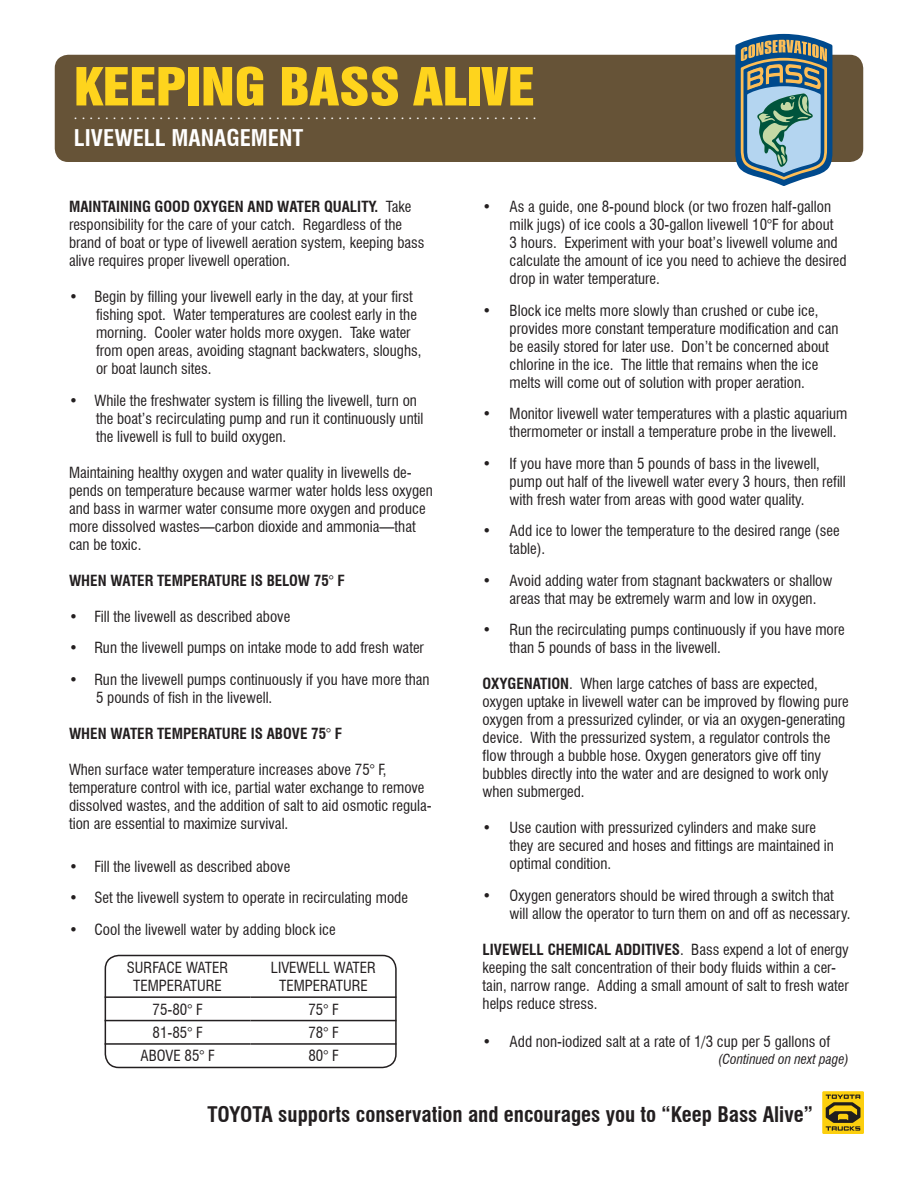
<style>
.page{position:relative;width:918px;height:1188px;background:#fff}
.page>*{position:absolute;margin:0;border:0;box-sizing:border-box;transform-origin:0 0}
.t1{font:48px "Swiss 921 BT Regular A";color:#fed41d;scale:1.15 1}
.t2{font:700 condensed 22.5px "Swiss 721 BT";color:#fff}
.t3{font:700 condensed 21px "Swiss 721 BT";color:#231f20}
.t4{font:300 19.5px "Myriad Pro";color:#fff}
.t5{font:condensed 15px/18px "Swiss 721 BT";color:#231f20}
.t6{font:700 condensed 15px "Swiss 721 BT";color:#231f20}
.t7{font:italic condensed 13.5px "Swiss 721 BT";color:#231f20}
.s1{font-weight:700}
.s2{font-weight:400}
</style>
<div class="page">
<div style="left:55px;top:55px;width:808px;height:107px;background:#665337;border-radius:14px"></div>
<svg style="left:822px;top:1091px;width:42px;height:43px"></svg>
<svg style="left:826px;top:1095px;width:34px;height:36px"></svg>
<svg style="left:735px;top:34px;width:97px;height:152px;background:#7898a0"></svg>
<hr style="left:105px;top:996px;width:146px;height:2px;background:#231f20">
<hr style="left:250px;top:996px;width:146px;height:2px;background:#231f20">
<hr style="left:105px;top:1020px;width:146px;height:1px;background:#231f20">
<hr style="left:250px;top:1020px;width:146px;height:1px;background:#231f20">
<hr style="left:105px;top:1043px;width:146px;height:2px;background:#231f20">
<hr style="left:250px;top:1043px;width:146px;height:2px;background:#231f20">
<div style="left:105px;top:955px;width:292px;height:113px;border:2px solid #231f20;border-radius:14px"></div>
<h1 class="t1" style="left:74px;top:55px;width:402px">KEEPING BASS ALIVE</h1>
<h3 class="t4" style="left:74px;top:101px;width:464px">............................................................</h3>
<p class="t2" style="left:74px;top:124px;width:24px">LIVEWELL</p>
<p class="t2" style="left:172px;top:124px;width:31px">MANAGEMENT</p>
<p class="t6" style="left:69px;top:198px;width:20px">MAINTAINING</p>
<p class="t6" style="left:155px;top:198px;width:19px">GOOD</p>
<p class="t6" style="left:194px;top:198px;width:26px">OXYGEN</p>
<p class="t6" style="left:248px;top:198px;width:10px">AND</p>
<p class="t6" style="left:277px;top:198px;width:21px">WATER</p>
<p class="t6" style="left:324px;top:198px;width:17px">QUALITY</p>
<p class="t5" style="left:510px;top:198px;width:338px;text-indent:-27px">• As a guide, one 8-pound block (or two frozen half-gallon milk jugs) of ice cools a 30-gallon livewell 10°F for about<br>3 hours. Experiment with your boat’s livewell volume and calculate the amount of ice you need to achieve the desired drop in water temperature.</p>
<p class="t5" style="left:510px;top:301px;width:330px;text-indent:-27px">• Block ice melts more slowly than crushed or cube ice, provides more constant temperature modification and can be easily stored for later use. Don’t be concerned about chlorine in the ice. The little that remains when the ice melts will come out of solution with proper aeration.</p>
<p class="t5" style="left:510px;top:405px;width:339px;text-indent:-27px">• Monitor livewell water temperatures with a plastic aquarium thermometer or install a temperature probe in the livewell.</p>
<p class="t5" style="left:510px;top:454px;width:338px;text-indent:-27px">• If you have more than 5 pounds of bass in the livewell, pump out half of the livewell water every 3 hours, then refill with fresh water from areas with good water quality.</p>
<p class="t5" style="left:510px;top:522px;width:331px;text-indent:-27px">• Add ice to lower the temperature to the desired range (see table).</p>
<p class="t5" style="left:510px;top:571px;width:324px;text-indent:-27px">• Avoid adding water from stagnant backwaters or shallow areas that may be extremely warm and low in oxygen.</p>
<p class="t5" style="left:510px;top:621px;width:337px;text-indent:-27px">• Run the recirculating pumps continuously if you have more than 5 pounds of bass in the livewell.</p>
<p class="t6" style="left:483px;top:675px;width:26px">OXYGENATION</p>
<p class="t5" style="left:69px;top:198px;width:357px;text-indent:306px"><span class="s1">.</span> Take responsibility for the care of your catch. Regardless of the brand of boat or type of livewell aeration system, keeping bass alive requires proper livewell operation.</p>
<p class="t5" style="left:96px;top:288px;width:327px;text-indent:-27px">• Begin by filling your livewell early in the day, at your first fishing spot. Water temperatures are coolest early in the morning. Cooler water holds more oxygen. Take water from open areas, avoiding stagnant backwaters, sloughs, or boat launch sites.</p>
<p class="t5" style="left:96px;top:391px;width:329px;text-indent:-27px">• While the freshwater system is filling the livewell, turn on the boat’s recirculating pump and run it continuously until the livewell is full to build oxygen.</p>
<p class="t5" style="left:69px;top:463px;width:365px">Maintaining healthy oxygen and water quality in livewells de&shy;pends on temperature because warmer water holds less oxygen and bass in warmer water consume more oxygen and produce more dissolved wastes—carbon dioxide and ammonia—that can be toxic.</p>
<p class="t6" style="left:69px;top:571px;width:22px">WHEN</p>
<p class="t6" style="left:110px;top:571px;width:21px">WATER</p>
<p class="t6" style="left:157px;top:571px;width:17px">TEMPERATURE</p>
<p class="t6" style="left:251px;top:571px;width:34px">IS BELOW</p>
<p class="t6" style="left:314px;top:571px;width:33px">75<span class="s2">°</span> F</p>
<p class="t5" style="left:69px;top:607px;width:223px">• Fill the livewell as described above</p>
<p class="t5" style="left:69px;top:639px;width:357px">• Run the livewell pumps on intake mode to add fresh water</p>
<p class="t5" style="left:96px;top:670px;width:335px;text-indent:-27px">• Run the livewell pumps continuously if you have more than<br>5 pounds of fish in the livewell.</p>
<p class="t6" style="left:69px;top:724px;width:22px">WHEN</p>
<p class="t6" style="left:110px;top:724px;width:21px">WATER</p>
<p class="t6" style="left:157px;top:724px;width:17px">TEMPERATURE</p>
<p class="t6" style="left:251px;top:724px;width:33px">IS ABOVE</p>
<p class="t6" style="left:311px;top:724px;width:33px">75<span class="s2">°</span> F</p>
<p class="t5" style="left:69px;top:760px;width:364px">When surface water temperature increases above 75° F, temperature control with ice, partial water exchange to remove dissolved wastes, and the addition of salt to aid osmotic regula&shy;tion are essential to maximize survival.</p>
<p class="t5" style="left:69px;top:857px;width:223px">• Fill the livewell as described above</p>
<p class="t5" style="left:69px;top:889px;width:341px">• Set the livewell system to operate in recirculating mode</p>
<p class="t5" style="left:69px;top:920px;width:268px">• Cool the livewell water by adding block ice</p>
<p class="t5" style="left:483px;top:675px;width:368px;text-indent:87px">. When large catches of bass are expected, oxygen uptake in livewell water can be improved by flowing pure oxygen from a pressurized cylinder, or via an oxygen-generating device. With the pressurized system, a regulator controls the flow through a bubble hose. Oxygen generators give off tiny bubbles directly into the water and are designed to work only when submerged.</p>
<p class="t5" style="left:510px;top:819px;width:326px;text-indent:-27px">• Use caution with pressurized cylinders and make sure they are secured and hoses and fittings are maintained in optimal condition.</p>
<p class="t5" style="left:510px;top:886px;width:342px;text-indent:-27px">• Oxygen generators should be wired through a switch that will allow the operator to turn them on and off as necessary.</p>
<p class="t6" style="left:483px;top:940px;width:16px">LIVEWELL</p>
<p class="t6" style="left:548px;top:940px;width:17px">CHEMICAL</p>
<p class="t6" style="left:615px;top:940px;width:17px">ADDITIVES</p>
<p class="t5" style="left:483px;top:940px;width:368px;text-indent:197px">. Bass expend a lot of energy keeping the salt concentration of their body fluids within a cer&shy;tain, narrow range. Adding a small amount of salt to fresh water helps reduce stress.</p>
<p class="t5" style="left:483px;top:1032px;width:349px">• Add non-iodized salt at a rate of 1/3 cup per 5 gallons of</p>
<p class="t5" style="left:127px;top:959px;width:103px;text-align:center">SURFACE WATER<br>TEMPERATURE</p>
<p class="t5" style="left:271px;top:959px;width:107px;text-align:center">LIVEWELL WATER<br>TEMPERATURE</p>
<p class="t5" style="left:153px;top:1000px;width:51px">75-80° F</p>
<p class="t5" style="left:308px;top:1000px;width:32px">75° F</p>
<p class="t5" style="left:153px;top:1024px;width:51px">81-85° F</p>
<p class="t5" style="left:308px;top:1024px;width:32px">78° F</p>
<p class="t5" style="left:140px;top:1047px;width:76px">ABOVE 85° F</p>
<p class="t5" style="left:308px;top:1047px;width:32px">80° F</p>
<p class="t7" style="left:718px;top:1051px;width:132px">(Continued on next page)</p>
<h3 class="t3" style="left:207px;top:1102px;width:607px">TOYOTA SUPPORTS CONSERVATION AND ENCOURAGES YOU TO “KEEP BASS ALIVE”</h3>
</div>
